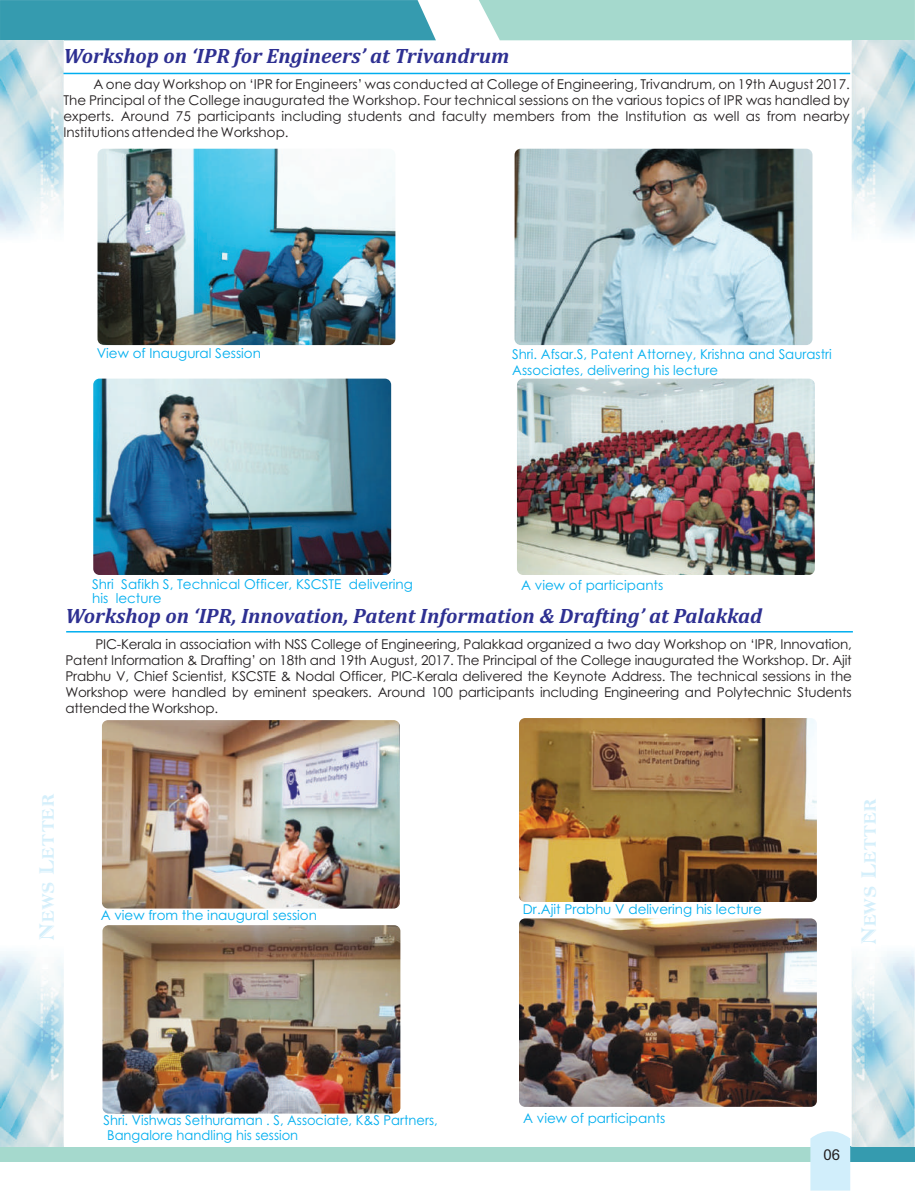
<style>
.page{position:relative;width:915px;height:1191px;background:#fff}
.page>*{position:absolute;margin:0;border:0;box-sizing:border-box;transform-origin:0 0}
.t1{font:italic 700 21px "Cambria";color:#2e3092}
.t2{font:19.95px "Atlantic Inline";letter-spacing:-.025em;color:#d4effb}
.t3{font:15px "Arial";color:#231f20}
.t4{font:13.5px/16px "Century Gothic";color:#231f20;text-align:justify}
.t5{font:13.5px/14.7px "Century Gothic";color:#00aeef}
</style>
<div class="page">
<div style="left:479px;top:0;width:435px;height:40px;background:#a5d9cd"></div>
<div style="left:0;top:0;width:436px;height:40px;background:#359baf"></div>
<img style="left:0;top:40px;width:64px;height:197px">
<img style="left:851px;top:40px;width:63px;height:197px">
<div style="left:0;top:1146px;width:809px;height:15px;background:#a5d9cd"></div>
<div style="left:849px;top:1146px;width:65px;height:15px;background:#359baf"></div>
<svg style="left:810px;top:1131px;width:39px;height:59px;background:#d3eefb"></svg>
<img style="left:0;top:951px;width:64px;height:195px">
<img style="left:851px;top:950px;width:63px;height:196px">
<hr style="left:63px;top:73px;width:786px;height:1px;background:#00aeef">
<img style="left:97px;top:149px;width:298px;height:196px;border-radius:6px">
<img style="left:514px;top:149px;width:298px;height:196px;border-radius:6px">
<img style="left:93px;top:378px;width:298px;height:197px;border-radius:6px">
<img style="left:516px;top:378px;width:298px;height:197px;border-radius:6px">
<hr style="left:66px;top:631px;width:786px;height:1px;background:#00aeef">
<img style="left:102px;top:720px;width:297px;height:188px;border-radius:6px">
<img style="left:102px;top:925px;width:298px;height:188px;border-radius:6px">
<img style="left:519px;top:718px;width:297px;height:184px;border-radius:6px">
<img style="left:519px;top:918px;width:297px;height:188px;border-radius:6px">
<h1 class="t1" style="left:63px;top:47px;width:447px">Workshop on ‘IPR for Engineers’ at Trivandrum</h1>
<p class="t4" style="left:63px;top:77px;width:787px;text-indent:30px">A one day Workshop on ‘IPR for Engineers’ was conducted at College of Engineering, Trivandrum, on 19th August 2017.<br>The Principal of the College inaugurated the Workshop. Four technical sessions on the various topics of IPR was handled by experts. Around 75 participants including students and faculty members from the Institution as well as from nearby Institutions attended the Workshop.</p>
<p class="t5" style="left:97px;top:347px;width:166px">View of Inaugural Session</p>
<p class="t5" style="left:512px;top:347px;width:321px;line-height:16.2px">Shri. Afsar.S, Patent Attorney, Krishna and Saurastri<br>Associates, delivering his lecture</p>
<p class="t5" style="left:92px;top:577px;width:322px">Shri Safikh S, Technical Officer, KSCSTE delivering his lecture</p>
<p class="t5" style="left:521px;top:579px;width:144px">A view of participants</p>
<h1 class="t1" style="left:65px;top:607px;width:698px">Workshop on ‘IPR, Innovation, Patent Information &amp; Drafting’ at Palakkad</h1>
<p class="t4" style="left:65px;top:637px;width:787px;text-indent:30px">PIC-Kerala in association with NSS College of Engineering, Palakkad organized a two day Workshop on ‘IPR, Innovation, Patent Information &amp; Drafting’ on 18th and 19th August, 2017. The Principal of the College inaugurated the Workshop. Dr. Ajit Prabhu V, Chief Scientist, KSCSTE &amp; Nodal Officer, PIC-Kerala delivered the Keynote Address. The technical sessions in the Workshop were handled by eminent speakers. Around 100 participants including Engineering and Polytechnic Students attendedtheWorkshop.</p>
<h2 class="t2" style="left:34px;top:941px;width:149px;rotate:-90deg">News Letter</h2>
<h2 class="t2" style="left:855px;top:945px;width:149px;rotate:-90deg">News Letter</h2>
<p class="t5" style="left:522px;top:902px;width:240px">Dr.Ajit Prabhu V delivering his lecture</p>
<p class="t5" style="left:101px;top:908px;width:218px">A view from the inaugural session</p>
<p class="t5" style="left:104px;top:1113px;width:335px">Shri. Vishwas Sethuraman . S, Associate, K&amp;S Partners,<br>Bangalore handling his session</p>
<p class="t5" style="left:523px;top:1112px;width:144px">A view of participants</p>
<p class="t3" style="left:823px;top:1148px;width:18px">06</p>
</div>
